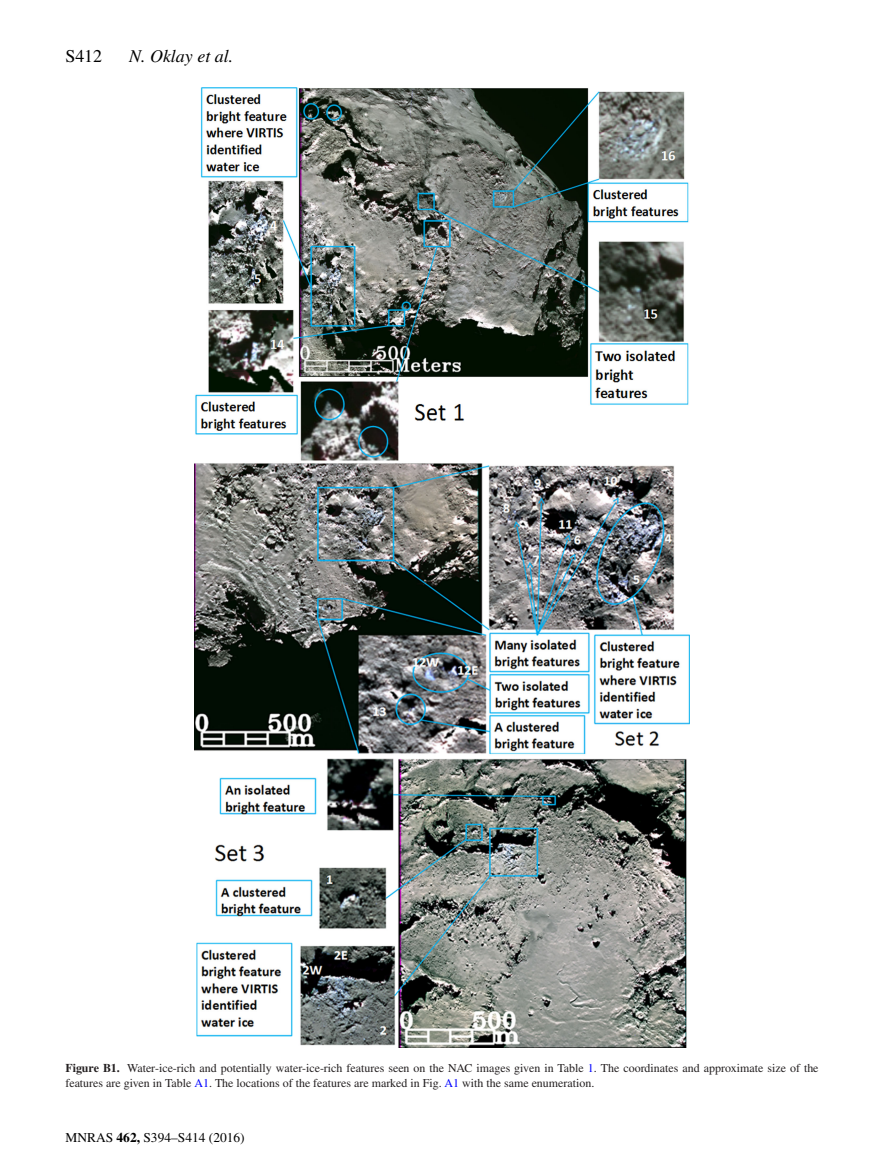
<style>
.page{position:relative;width:893px;height:1174px;background:#fff}
.page>*{position:absolute;margin:0;border:0;box-sizing:border-box;transform-origin:0 0}
.t1{font:italic 18px "Times";color:#000}
.t2{font:18px "Times";color:#000}
.t3{font:13.5px "Times";color:#000}
.t4{font:12px/15px "Times";color:#231f20}
.s1{font-weight:700}
.s2{color:#00f}
</style>
<div class="page">
<img style="left:195px;top:87px;width:494px;height:960px">
<h1 class="t2" style="left:65px;top:49px;width:38px">S412</h1>
<h1 class="t1" style="left:129px;top:49px;width:106px">N. Oklay et al.</h1>
<p class="t4" style="left:65px;top:1061px;width:755px"><span class="s1">Figure B1.</span> Water-ice-rich and potentially water-ice-rich features seen on the NAC images given in Table <span class="s2">1</span>. The coordinates and approximate size of the features are given in Table <span class="s2">A1</span>. The locations of the features are marked in Fig. <span class="s2">A1</span> with the same enumeration.</p>
<p class="t3" style="left:65px;top:1132px;width:181px">MNRAS <span class="s1">462,</span> S394–S414 (2016)</p>
</div>
